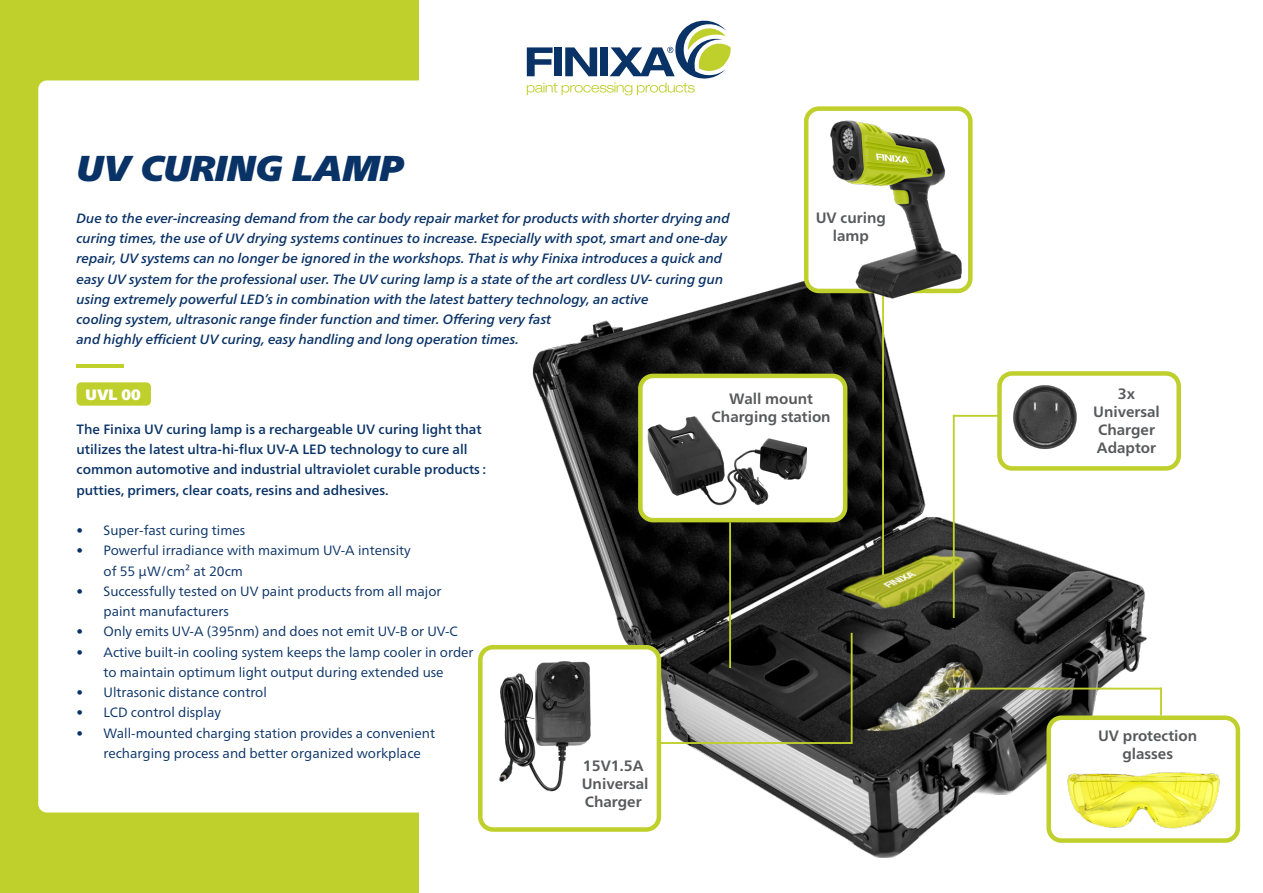
<style>
.page{position:relative;width:1263px;height:893px;background:#fff}
.page>*{position:absolute;margin:0;border:0;box-sizing:border-box;transform-origin:0 0}
.t1{font:36px "Neue Frutiger World Xtra Blk It";color:#093266}
.t2{font:700 15px/18px "Neue Frutiger World";color:#58595b;text-align:center}
.t3{font:15px "Neue Frutiger World Xtra Blk";color:#fff}
.t4{font:italic 500 13.5px/20.2px "Neue Frutiger World";color:#093266}
.t5{font:13.5px/20.2px "Neue Frutiger World";color:#093266}
.t6{font:500 13.5px/20.2px "Neue Frutiger World";color:#093266}
</style>
<div class="page">
<div style="left:0;top:0;width:418px;height:893px;background:#bfcf2b"></div>
<div style="left:38px;top:80px;width:521px;height:732px;background:#fff;border-radius:9px"></div>
<svg style="left:527px;top:21px;width:204px;height:74px"></svg>
<hr style="left:76px;top:364px;width:48px;height:3px;background:#bfcf2b">
<img style="left:483px;top:226px;width:758px;height:632px">
<hr style="left:882px;top:293px;width:2px;height:282px;background:#bfcf2b">
<hr style="left:953px;top:415px;width:2px;height:203px;background:#bfcf2b">
<hr style="left:851px;top:633px;width:2px;height:111px;background:#bfcf2b">
<hr style="left:729px;top:522px;width:2px;height:146px;background:#bfcf2b">
<hr style="left:949px;top:688px;width:213px;height:1px;background:#bfcf2b">
<div style="left:806px;top:109px;width:164px;height:182px;background:#fff;border-radius:13px"></div>
<div style="left:804px;top:106px;width:168px;height:187px;border:4px solid #bfcf2b;border-radius:13px"></div>
<img style="left:829px;top:116px;width:142px;height:182px">
<div style="left:640px;top:376px;width:205px;height:144px;background:#fff;border-radius:13px"></div>
<div style="left:638px;top:374px;width:209px;height:148px;border:4px solid #bfcf2b;border-radius:13px"></div>
<img style="left:643px;top:416px;width:164px;height:98px">
<img style="left:1002px;top:375px;width:89px;height:84px">
<hr style="left:953px;top:415px;width:46px;height:2px;background:#bfcf2b">
<hr style="left:591px;top:742px;width:261px;height:2px;background:#bfcf2b">
<div style="left:480px;top:647px;width:179px;height:182px;background:#fff;border-radius:13px"></div>
<div style="left:478px;top:645px;width:183px;height:187px;border:4px solid #bfcf2b;border-radius:13px"></div>
<img style="left:483px;top:656px;width:108px;height:136px">
<div style="left:1049px;top:718px;width:189px;height:122px;background:#fff;border-radius:13px"></div>
<div style="left:1046px;top:715px;width:194px;height:128px;border:4px solid #bfcf2b;border-radius:13px"></div>
<hr style="left:1160px;top:688px;width:2px;height:27px;background:#bfcf2b">
<div style="left:76px;top:382px;width:75px;height:24px;background:#bfcf2b;border-radius:5px"></div>
<img style="left:1067px;top:772px;width:153px;height:57px">
<h1 class="t1" style="left:76px;top:139px;width:328px">UV CURING LAMP</h1>
<p class="t4" style="left:76px;top:208px;width:655px">Due to the ever-increasing demand from the car body repair market for products with shorter drying and curing times, the use of UV drying systems continues to increase. Especially with spot, smart and one-day repair, UV systems can no longer be ignored in the workshops. That is why Finixa introduces a quick and easy UV system for the professional user. The UV curing lamp is a state of the art cordless UV- curing gun using extremely powerful LED’s in combination with the latest battery technology, an active<br>cooling system, ultrasonic range finder function and timer. Offering very fast<br>and highly efficient UV curing, easy handling and long operation times.</p>
<p class="t2" style="left:816px;top:209px;width:72px">UV curing lamp</p>
<p class="t3" style="left:86px;top:386px;width:57px">UVL 00</p>
<p class="t6" style="left:76px;top:419px;width:411px">The Finixa UV curing lamp is a rechargeable UV curing light that utilizes the latest ultra-hi-flux UV-A LED technology to cure all common automotive and industrial ultraviolet curable products : putties, primers, clear coats, resins and adhesives.</p>
<p class="t5" style="left:76px;top:520px;width:170px">• Super-fast curing times</p>
<p class="t5" style="left:104px;top:541px;width:309px;text-indent:-27px">• Powerful irradiance with maximum UV-A intensity of 55 μW/cm² at 20cm</p>
<p class="t5" style="left:104px;top:581px;width:339px;text-indent:-27px">• Successfully tested on UV paint products from all major paint manufacturers</p>
<p class="t5" style="left:76px;top:622px;width:383px">• Only emits UV-A (395nm) and does not emit UV-B or UV-C</p>
<p class="t5" style="left:76px;top:642px;width:399px;text-align:center">• Active built-in cooling system keeps the lamp cooler in order to maintain optimum light output during extended use</p>
<p class="t5" style="left:76px;top:682px;width:192px">• Ultrasonic distance control</p>
<p class="t5" style="left:76px;top:703px;width:146px">• LCD control display</p>
<p class="t5" style="left:104px;top:723px;width:333px;text-indent:-27px">• Wall-mounted charging station provides a convenient recharging process and better organized workplace</p>
<p class="t2" style="left:712px;top:390px;width:121px">Wall mount<br>Charging station</p>
<p class="t2" style="left:582px;top:756px;width:68px;text-align:left">15V1.5A<br>Universal<br>Charger</p>
<p class="t2" style="left:1093px;top:384px;width:68px">3x<br>Universal<br>Charger<br>Adaptor</p>
<p class="t2" style="left:1098px;top:726px;width:101px">UV protection glasses</p>
</div>
